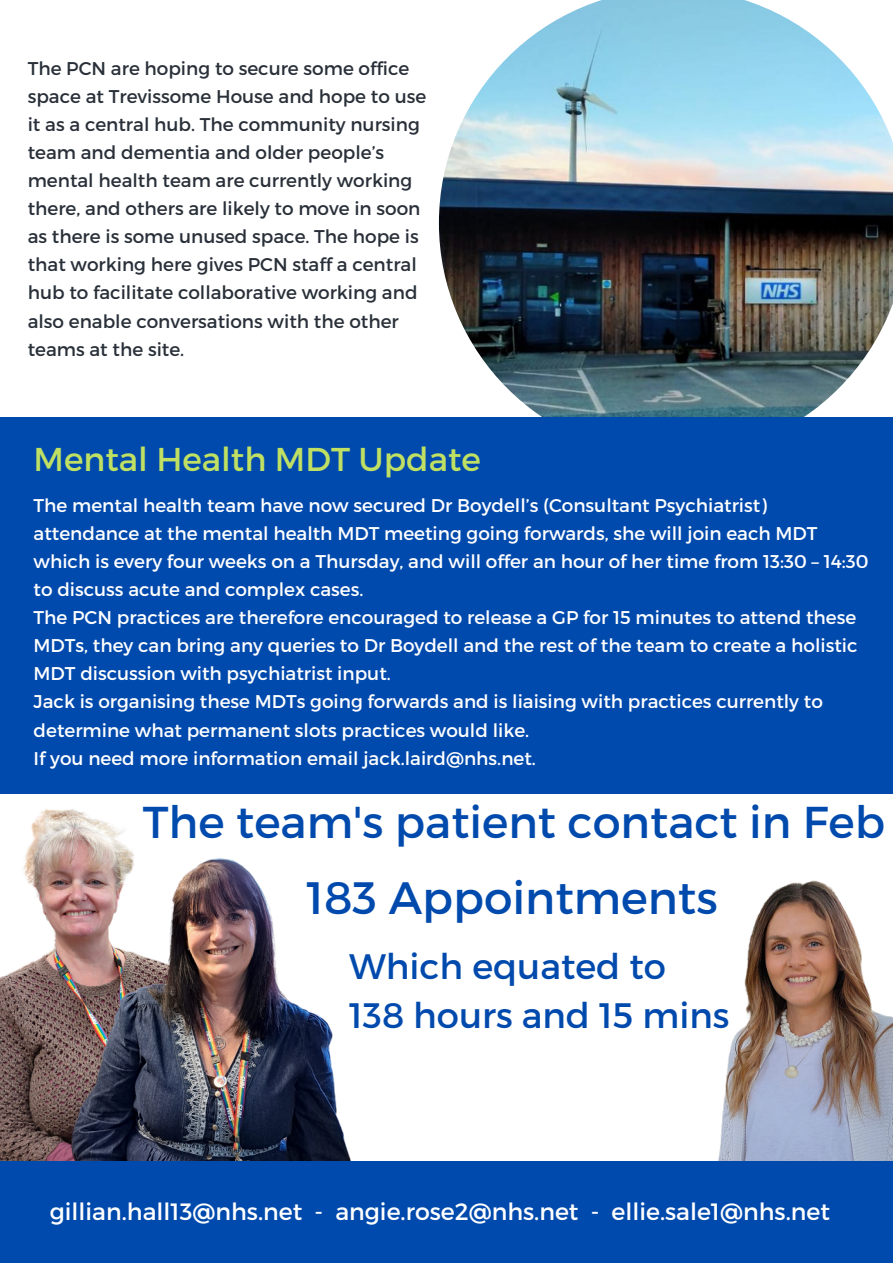
<style>
.page{position:relative;width:893px;height:1264px;background:#fff}
.page>*{position:absolute;margin:0;border:0;box-sizing:border-box;transform-origin:0 0}
.t1{font:45.3px "Montserrat";color:#004aad}
.t2{font:44.55px "Montserrat";color:#004aad}
.t3{font:35.4px/49.3px "Montserrat";color:#004aad}
.t4{font:33px "Montserrat";color:#bfe063}
.t5{font:23.55px "Montserrat";color:#fff}
.t6{font:18.45px/28px "Montserrat";color:#fff}
.t7{font:18.45px/28px "Montserrat";color:#293039}
</style>
<div class="page">
<img style="left:439px;top:0;width:453px;height:417px">
<div style="left:0;top:417px;width:892px;height:376px;background:#004aad"></div>
<img style="left:0;top:793px;width:234px;height:367px">
<img style="left:52px;top:847px;width:299px;height:313px">
<img style="left:718px;top:880px;width:174px;height:280px">
<div style="left:0;top:1160px;width:892px;height:102px;background:#004aad"></div>
<p class="t7" style="left:28px;top:53px;width:400px">The PCN are hoping to secure some office space at Trevissome House and hope to use it as a central hub. The community nursing team and dementia and older people’s mental health team are currently working there, and others are likely to move in soon as there is some unused space. The hope is that working here gives PCN staff a central hub to facilitate collaborative working and also enable conversations with the other teams at the site.</p>
<h3 class="t4" style="left:34px;top:437px;width:449px">Mental Health MDT Update</h3>
<p class="t6" style="left:34px;top:490px;width:836px">The mental health team have now secured Dr Boydell’s (Consultant Psychiatrist) attendance at the mental health MDT meeting going forwards, she will join each MDT which is every four weeks on a Thursday, and will offer an hour of her time from 13:30 – 14:30 to discuss acute and complex cases.<br>The PCN practices are therefore encouraged to release a GP for 15 minutes to attend these MDTs, they can bring any queries to Dr Boydell and the rest of the team to create a holistic MDT discussion with psychiatrist input.<br>Jack is organising these MDTs going forwards and is liaising with practices currently to determine what permanent slots practices would like.<br>If you need more information email jack.laird@nhs.net.</p>
<h2 class="t2" style="left:143px;top:793px;width:743px">The team's patient contact in Feb</h2>
<h1 class="t1" style="left:306px;top:868px;width:412px">183 Appointments</h1>
<h3 class="t3" style="left:349px;top:939px;width:381px">Which equated to<br>138 hours and 15 mins</h3>
<p class="t5" style="left:50px;top:1196px;width:781px">gillian.hall13@nhs.net - angie.rose2@nhs.net - ellie.sale1@nhs.net</p>
</div>
